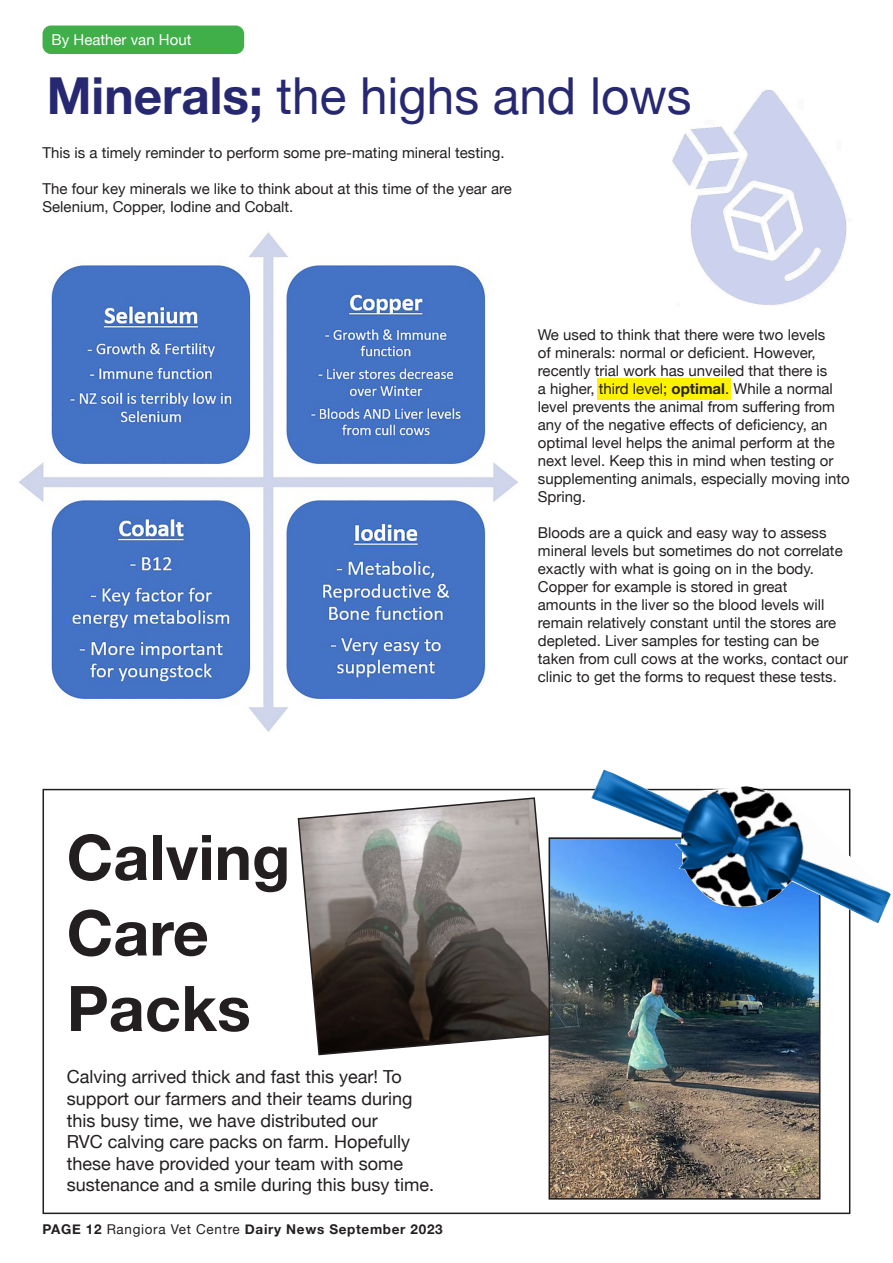
<style>
.page{position:relative;width:893px;height:1263px;background:#fff}
.page>*{position:absolute;margin:0;border:0;box-sizing:border-box;transform-origin:0 0}
.t1{font:700 62.85px "Helvetica Neue";color:#231f20}
.t2{font:51px "Helvetica Neue";color:#272872}
.t3{font:18px/21.6px "Helvetica Neue";color:#231f20}
.t4{font:15px/18px "Helvetica Neue";color:#231f20}
.t5{font:15px "Helvetica Neue";color:#fff}
.Default{font:700 13.5px "Helvetica Neue";letter-spacing:.05em;color:#231f20}
.s1{font-weight:700}
.s2{font-weight:400}
</style>
<div class="page">
<img style="left:672px;top:90px;width:175px;height:215px">
<div style="left:597px;top:378px;width:134px;height:22px;background:#fff101"></div>
<div style="left:43px;top:26px;width:201px;height:28px;background:#40ae49;border-radius:9px"></div>
<img style="left:18px;top:232px;width:500px;height:500px">
<svg style="left:297px;top:797px;width:252px;height:259px;background:#827c79"></svg>
<img style="left:552px;top:840px;width:265px;height:356px">
<div style="left:549px;top:837px;width:271px;height:362px;border:2px solid #231f20"></div>
<img style="left:591px;top:770px;width:300px;height:153px">
<p class="t5" style="left:52px;top:29px;width:141px">By Heather van Hout</p>
<p class="t2" style="left:47px;top:59px;width:646px"><span class="s1">Minerals;</span> the highs and lows</p>
<p class="t4" style="left:43px;top:145px;width:464px">This is a timely reminder to perform some pre-mating mineral testing.</p>
<p class="t4" style="left:43px;top:181px;width:471px">The four key minerals we like to think about at this time of the year are<br>Selenium, Copper, Iodine and Cobalt.</p>
<p class="t4" style="left:538px;top:326px;width:313px">We used to think that there were two levels<br>of minerals: normal or deficient. However, recently trial work has unveiled that there is<br>a higher, third level; <span class="s1">optimal</span>. While a normal level prevents the animal from suffering from any of the negative effects of deficiency, an optimal level helps the animal perform at the next level. Keep this in mind when testing or supplementing animals, especially moving into Spring.</p>
<p class="t4" style="left:538px;top:524px;width:312px">Bloods are a quick and easy way to assess mineral levels but sometimes do not correlate exactly with what is going on in the body.<br>Copper for example is stored in great amounts in the liver so the blood levels will remain relatively constant until the stores are depleted. Liver samples for testing can be taken from cull cows at the works, contact our clinic to get the forms to request these tests.</p>
<p class="t1" style="left:67px;top:808px;width:225px">Calving</p>
<p class="t1" style="left:67px;top:884px;width:144px">Care</p>
<p class="t1" style="left:67px;top:959px;width:186px">Packs</p>
<p class="t3" style="left:67px;top:1067px;width:369px">Calving arrived thick and fast this year! To support our farmers and their teams during this busy time, we have distributed our<br>RVC calving care packs on farm. Hopefully these have provided your team with some sustenance and a smile during this busy time.</p>
<p class="Default" style="left:43px;top:1218px;width:402px">PAGE 12 <span class="s2">Rangiora Vet Centre</span> Dairy News September 2023</p>
</div>
